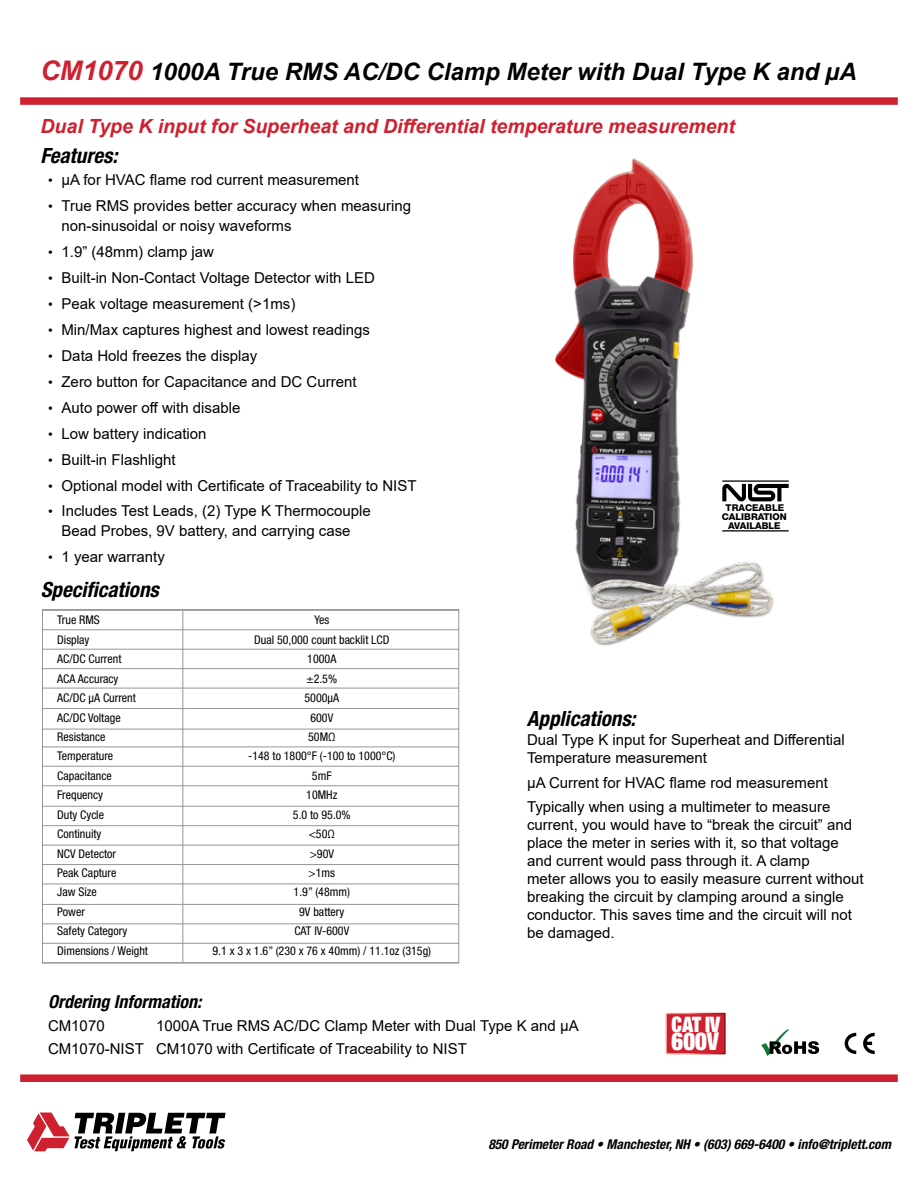
<style>
.page{position:relative;width:918px;height:1188px;background:#fff}
.page>*{position:absolute;margin:0;border:0;box-sizing:border-box;transform-origin:0 0}
.t1{font:900 condensed 24.75px "Helvetica Neue LT Std";color:#fff;scale:.91 1}
.t2{font:italic 700 24px "Arial";color:#000}
.t3{font:900 condensed 21.45px "Helvetica Neue LT Std";color:#fff;scale:.91 1}
.t4{font:italic 700 condensed 21px "Helvetica Neue LT Std";color:#000}
.t5{font:italic 700 19.5px "Arial";color:#ce202f}
.t6{font:italic 700 condensed 18px "Helvetica Neue LT Std";color:#000}
.t7{font:15px/18px "Arial";color:#000}
.t8{font:italic 700 condensed 13.5px "Helvetica Neue LT Std";color:#000}
.t9{font:condensed 12px "Helvetica Neue LT Std";color:#000}
.t10{font:800 9.45px/9px "Helvetica Neue LT Std";color:#000;text-align:center}
.s1{font-size:27px;color:#ce202f}
.s2{font-size:13.5px}
</style>
<div class="page">
<div style="left:20px;top:97px;width:878px;height:8px;background:#ce202f"></div>
<svg style="left:27px;top:1113px;width:199px;height:38px"></svg>
<div style="left:20px;top:1074px;width:878px;height:8px;background:#ce202f"></div>
<svg style="left:761px;top:1029px;width:58px;height:27px"></svg>
<svg style="left:845px;top:1033px;width:11px;height:21px"></svg>
<svg style="left:863px;top:1033px;width:12px;height:21px"></svg>
<hr style="left:42px;top:610px;width:417px;height:1px;background:#939598">
<hr style="left:42px;top:629px;width:417px;height:1px;background:#939598">
<hr style="left:42px;top:806px;width:417px;height:1px;background:#939598">
<hr style="left:42px;top:904px;width:417px;height:1px;background:#939598">
<hr style="left:42px;top:649px;width:417px;height:1px;background:#939598">
<hr style="left:42px;top:825px;width:417px;height:1px;background:#939598">
<hr style="left:42px;top:923px;width:417px;height:1px;background:#939598">
<hr style="left:42px;top:668px;width:417px;height:1px;background:#939598">
<hr style="left:42px;top:845px;width:417px;height:1px;background:#939598">
<hr style="left:42px;top:943px;width:417px;height:1px;background:#939598">
<hr style="left:42px;top:688px;width:417px;height:1px;background:#939598">
<hr style="left:42px;top:864px;width:417px;height:1px;background:#939598">
<hr style="left:42px;top:962px;width:417px;height:1px;background:#939598">
<hr style="left:42px;top:708px;width:417px;height:1px;background:#939598">
<hr style="left:42px;top:729px;width:417px;height:1px;background:#939598">
<hr style="left:42px;top:747px;width:417px;height:1px;background:#939598">
<hr style="left:42px;top:766px;width:417px;height:1px;background:#939598">
<hr style="left:42px;top:785px;width:417px;height:1px;background:#939598">
<hr style="left:42px;top:884px;width:417px;height:1px;background:#939598">
<hr style="left:182px;top:611px;width:1px;height:352px;background:#939598">
<img style="left:555px;top:158px;width:234px;height:488px">
<svg style="left:665px;top:1013px;width:61px;height:41px;background:#ce2935"></svg>
<svg style="left:722px;top:484px;width:67px;height:17px"></svg>
<hr style="left:722px;top:530px;width:67px;height:2px;background:#000">
<hr style="left:722px;top:480px;width:67px;height:2px;background:#000">
<p class="t2" style="left:40px;top:55px;width:818px"><span class="s1">CM1070</span> 1000A True RMS AC/DC Clamp Meter with Dual Type K and µA</p>
<p class="t5" style="left:40px;top:113px;width:696px">Dual Type K input for Superheat and Differential temperature measurement</p>
<p class="t4" style="left:40px;top:143px;width:78px">Features:</p>
<p class="t7" style="left:48px;top:171px;width:313px"><span class="s2">•</span> µA for HVAC flame rod current measurement</p>
<p class="t7" style="left:62px;top:196px;width:351px;line-height:19.5px;text-indent:-14px"><span class="s2">•</span> True RMS provides better accuracy when measuring non-sinusoidal or noisy waveforms</p>
<p class="t7" style="left:48px;top:242px;width:168px"><span class="s2">•</span> 1.9” (48mm) clamp jaw</p>
<p class="t7" style="left:48px;top:268px;width:328px"><span class="s2">•</span> Built-in Non-Contact Voltage Detector with LED</p>
<p class="t7" style="left:48px;top:294px;width:249px"><span class="s2">•</span> Peak voltage measurement (&gt;1ms)</p>
<p class="t7" style="left:48px;top:320px;width:323px"><span class="s2">•</span> Min/Max captures highest and lowest readings</p>
<p class="t7" style="left:48px;top:346px;width:211px"><span class="s2">•</span> Data Hold freezes the display</p>
<p class="t7" style="left:48px;top:372px;width:310px"><span class="s2">•</span> Zero button for Capacitance and DC Current</p>
<p class="t7" style="left:48px;top:398px;width:194px"><span class="s2">•</span> Auto power off with disable</p>
<p class="t7" style="left:48px;top:424px;width:160px"><span class="s2">•</span> Low battery indication</p>
<p class="t7" style="left:48px;top:450px;width:129px"><span class="s2">•</span> Built-in Flashlight</p>
<p class="t7" style="left:48px;top:476px;width:370px"><span class="s2">•</span> Optional model with Certificate of Traceability to NIST</p>
<p class="t7" style="left:48px;top:501px;width:324px;line-height:19.5px;text-align:center"><span class="s2">•</span> Includes Test Leads, (2) Type K Thermocouple<br>Bead Probes, 9V battery, and carrying case</p>
<p class="t7" style="left:48px;top:548px;width:118px"><span class="s2">•</span> 1 year warranty</p>
<p class="t4" style="left:41px;top:576px;width:120px">Specifications</p>
<p class="t9" style="left:57px;top:613px;width:44px">True RMS</p>
<p class="t9" style="left:57px;top:633px;width:34px">Display</p>
<p class="t9" style="left:57px;top:652px;width:66px">AC/DC Current</p>
<p class="t9" style="left:57px;top:672px;width:63px">ACA Accuracy</p>
<p class="t9" style="left:57px;top:691px;width:80px">AC/DC µA Current</p>
<p class="t9" style="left:57px;top:710px;width:65px">AC/DC Voltage</p>
<p class="t9" style="left:57px;top:730px;width:50px">Resistance</p>
<p class="t9" style="left:57px;top:749px;width:58px">Temperature</p>
<p class="t9" style="left:57px;top:769px;width:56px">Capacitance</p>
<p class="t9" style="left:57px;top:788px;width:47px">Frequency</p>
<p class="t9" style="left:57px;top:808px;width:48px">Duty Cycle</p>
<p class="t9" style="left:57px;top:827px;width:46px">Continuity</p>
<p class="t9" style="left:57px;top:846px;width:60px">NCV Detector</p>
<p class="t9" style="left:57px;top:866px;width:61px">Peak Capture</p>
<p class="t9" style="left:57px;top:885px;width:41px">Jaw Size</p>
<p class="t9" style="left:57px;top:905px;width:29px">Power</p>
<p class="t9" style="left:57px;top:924px;width:72px">Safety Category</p>
<p class="t9" style="left:57px;top:944px;width:92px">Dimensions / Weight</p>
<p class="t9" style="left:314px;top:613px;width:16px">Yes</p>
<p class="t9" style="left:254px;top:633px;width:137px">Dual 50,000 count backlit LCD</p>
<p class="t9" style="left:307px;top:652px;width:31px">1000A</p>
<p class="t9" style="left:306px;top:672px;width:32px">±2.5%</p>
<p class="t9" style="left:305px;top:691px;width:36px">5000µA</p>
<p class="t9" style="left:310px;top:710px;width:24px">600V</p>
<p class="t9" style="left:308px;top:730px;width:29px">50MΩ</p>
<p class="t9" style="left:248px;top:749px;width:149px">-148 to 1800°F (-100 to 1000°C)</p>
<p class="t9" style="left:312px;top:769px;width:21px">5mF</p>
<p class="t9" style="left:306px;top:788px;width:33px">10MHz</p>
<p class="t9" style="left:293px;top:808px;width:59px">5.0 to 95.0%</p>
<p class="t9" style="left:309px;top:827px;width:28px">&lt;50Ω</p>
<p class="t9" style="left:310px;top:846px;width:26px">&gt;90V</p>
<p class="t9" style="left:309px;top:866px;width:28px">&gt;1ms</p>
<p class="t9" style="left:294px;top:885px;width:58px">1.9” (48mm)</p>
<p class="t9" style="left:299px;top:905px;width:47px">9V battery</p>
<p class="t9" style="left:294px;top:924px;width:56px">CAT IV-600V</p>
<p class="t9" style="left:213px;top:944px;width:220px">9.1 x 3 x 1.6” (230 x 76 x 40mm) / 11.1oz (315g)</p>
<p class="t4" style="left:527px;top:705px;width:110px">Applications:</p>
<p class="t10" style="left:722px;top:503px;width:67px">TRACEABLE<br>CALIBRATION<br>AVAILABLE</p>
<p class="t7" style="left:527px;top:731px;width:319px">Dual Type K input for Superheat and Differential<br>Temperature measurement</p>
<p class="t7" style="left:527px;top:773px;width:302px">µA Current for HVAC flame rod measurement</p>
<p class="t7" style="left:527px;top:798px;width:338px">Typically when using a multimeter to measure current, you would have to “break the circuit” and place the meter in series with it, so that voltage and current would pass through it. A clamp<br>meter allows you to easily measure current without breaking the circuit by clamping around a single conductor. This saves time and the circuit will not be damaged.</p>
<p class="t6" style="left:48px;top:991px;width:155px">Ordering Information:</p>
<p class="t7" style="left:48px;top:1017px;width:58px">CM1070</p>
<p class="t7" style="left:156px;top:1017px;width:424px">1000A True RMS AC/DC Clamp Meter with Dual Type K and µA</p>
<p class="t7" style="left:48px;top:1040px;width:420px">CM1070-NIST CM1070 with Certificate of Traceability to NIST</p>
<p class="t3" style="left:672px;top:1010px;width:55px">CAT IV</p>
<p class="t1" style="left:672px;top:1026px;width:53px">600V</p>
<p class="t8" style="left:488px;top:1136px;width:404px">850 Perimeter Road • Manchester, NH • (603) 669-6400 • info@triplett.com</p>
</div>
